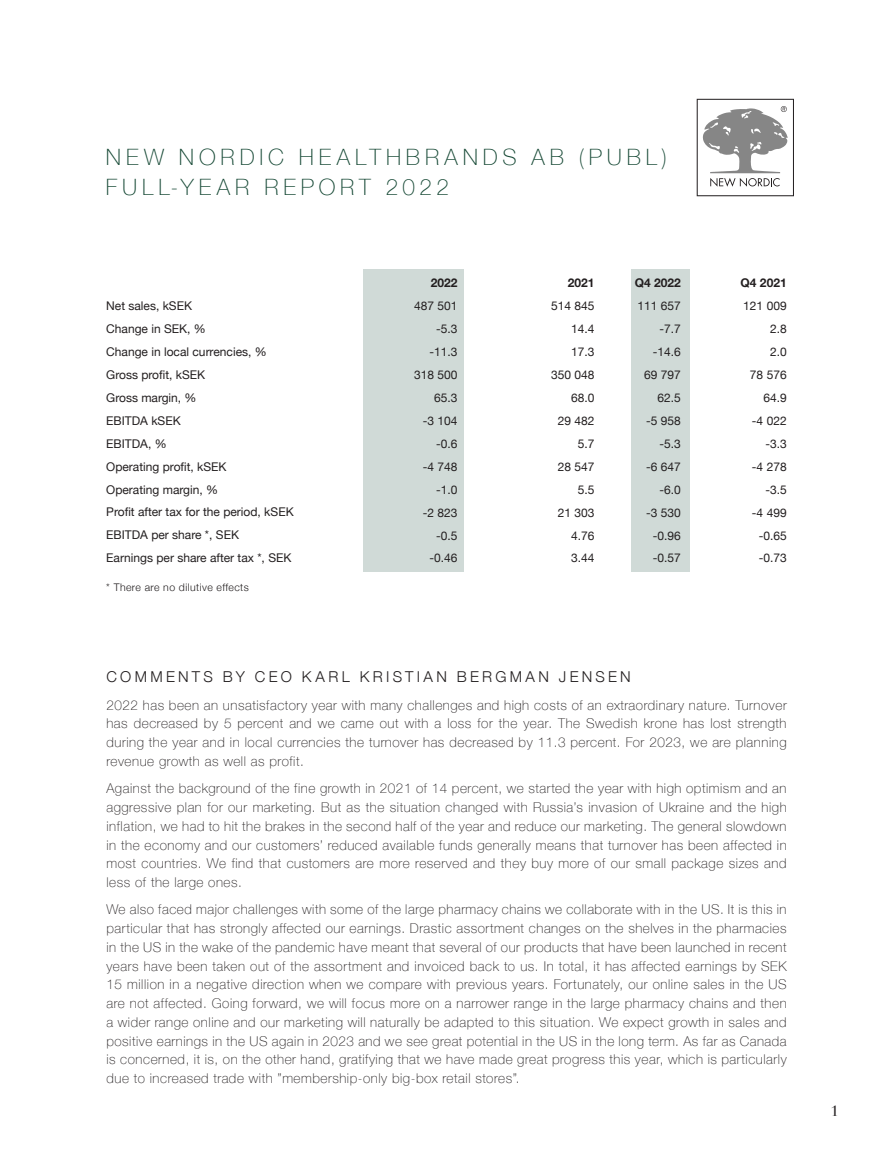
<style>
.page{position:relative;width:893px;height:1170px;background:#fff}
.page>*{position:absolute;margin:0;border:0;box-sizing:border-box;transform-origin:0 0}
.t1{font:100 22.5px "Helvetica Neue";letter-spacing:.215em;color:#144733}
.t2{font:300 15px "Helvetica Neue";letter-spacing:.22em;color:#231f20}
.t3{font:15px "Bauer Bodoni";color:#231f20}
.t4{font:100 13.5px/18.8px "Helvetica Neue";letter-spacing:.04em;color:#231f20;text-align:justify}
.t5{font:12px "Helvetica Neue";color:#231f20}
.t6{font:700 12px "Helvetica Neue";color:#231f20}
.t7{font:300 10.5px "Helvetica Neue";letter-spacing:.04em;color:#231f20}
</style>
<div class="page">
<svg style="left:697px;top:99px;width:97px;height:97px"></svg>
<div style="left:631px;top:269px;width:59px;height:302px;background:#d0dad7"></div>
<div style="left:364px;top:269px;width:100px;height:302px;background:#d0dad7"></div>
<p class="t1" style="left:106px;top:140px;width:563px">NEW NORDIC HEALTHBRANDS AB (PUBL)</p>
<p class="t1" style="left:106px;top:170px;width:344px">FULL-YEAR REPORT 2022</p>
<p class="t5" style="left:106px;top:297px;width:87px">Net sales, kSEK</p>
<p class="t5" style="left:106px;top:320px;width:101px">Change in SEK, %</p>
<p class="t5" style="left:106px;top:343px;width:162px">Change in local currencies, %</p>
<p class="t5" style="left:106px;top:366px;width:100px">Gross profit, kSEK</p>
<p class="t5" style="left:106px;top:389px;width:92px">Gross margin, %</p>
<p class="t5" style="left:106px;top:412px;width:76px">EBITDA kSEK</p>
<p class="t5" style="left:106px;top:435px;width:62px">EBITDA, %</p>
<p class="t5" style="left:106px;top:457px;width:122px">Operating profit, kSEK</p>
<p class="t5" style="left:106px;top:480px;width:113px">Operating margin, %</p>
<p class="t5" style="left:106px;top:503px;width:189px">Profit after tax for the period, kSEK</p>
<p class="t5" style="left:106px;top:526px;width:134px">EBITDA per share *, SEK</p>
<p class="t5" style="left:106px;top:549px;width:187px">Earnings per share after tax *, SEK</p>
<p class="t7" style="left:106px;top:579px;width:144px">* There are no dilutive effects</p>
<p class="t6" style="left:431px;top:274px;width:28px">2022</p>
<p class="t5" style="left:414px;top:297px;width:45px">487 501</p>
<p class="t5" style="left:436px;top:320px;width:23px">-5.3</p>
<p class="t5" style="left:430px;top:343px;width:30px">-11.3</p>
<p class="t5" style="left:414px;top:366px;width:45px">318 500</p>
<p class="t5" style="left:434px;top:389px;width:25px">65.3</p>
<p class="t5" style="left:423px;top:412px;width:36px">-3 104</p>
<p class="t5" style="left:436px;top:435px;width:23px">-0.6</p>
<p class="t5" style="left:423px;top:458px;width:36px">-4 748</p>
<p class="t5" style="left:436px;top:481px;width:23px">-1.0</p>
<p class="t5" style="left:423px;top:503px;width:36px">-2 823</p>
<p class="t5" style="left:436px;top:526px;width:23px">-0.5</p>
<p class="t5" style="left:430px;top:549px;width:30px">-0.46</p>
<p class="t6" style="left:568px;top:274px;width:28px">2021</p>
<p class="t5" style="left:551px;top:297px;width:45px">514 845</p>
<p class="t5" style="left:571px;top:320px;width:25px">14.4</p>
<p class="t5" style="left:571px;top:343px;width:25px">17.3</p>
<p class="t5" style="left:551px;top:366px;width:45px">350 048</p>
<p class="t5" style="left:571px;top:389px;width:25px">68.0</p>
<p class="t5" style="left:558px;top:412px;width:38px">29 482</p>
<p class="t5" style="left:578px;top:435px;width:18px">5.7</p>
<p class="t5" style="left:558px;top:458px;width:38px">28 547</p>
<p class="t5" style="left:578px;top:481px;width:18px">5.5</p>
<p class="t5" style="left:558px;top:503px;width:38px">21 303</p>
<p class="t5" style="left:571px;top:526px;width:25px">4.76</p>
<p class="t5" style="left:571px;top:549px;width:25px">3.44</p>
<p class="t6" style="left:635px;top:274px;width:48px">Q4 2022</p>
<p class="t5" style="left:637px;top:297px;width:45px">111 657</p>
<p class="t5" style="left:659px;top:320px;width:23px">-7.7</p>
<p class="t5" style="left:653px;top:343px;width:30px">-14.6</p>
<p class="t5" style="left:644px;top:366px;width:38px">69 797</p>
<p class="t5" style="left:657px;top:389px;width:25px">62.5</p>
<p class="t5" style="left:646px;top:412px;width:36px">-5 958</p>
<p class="t5" style="left:659px;top:435px;width:23px">-5.3</p>
<p class="t5" style="left:646px;top:458px;width:36px">-6 647</p>
<p class="t5" style="left:659px;top:481px;width:23px">-6.0</p>
<p class="t5" style="left:646px;top:503px;width:36px">-3 530</p>
<p class="t5" style="left:653px;top:526px;width:30px">-0.96</p>
<p class="t5" style="left:653px;top:549px;width:30px">-0.57</p>
<p class="t6" style="left:741px;top:274px;width:48px">Q4 2021</p>
<p class="t5" style="left:743px;top:297px;width:45px">121 009</p>
<p class="t5" style="left:770px;top:320px;width:18px">2.8</p>
<p class="t5" style="left:770px;top:343px;width:18px">2.0</p>
<p class="t5" style="left:750px;top:366px;width:38px">78 576</p>
<p class="t5" style="left:763px;top:389px;width:25px">64.9</p>
<p class="t5" style="left:752px;top:412px;width:36px">-4 022</p>
<p class="t5" style="left:765px;top:435px;width:23px">-3.3</p>
<p class="t5" style="left:752px;top:458px;width:36px">-4 278</p>
<p class="t5" style="left:765px;top:481px;width:23px">-3.5</p>
<p class="t5" style="left:752px;top:503px;width:36px">-4 499</p>
<p class="t5" style="left:759px;top:526px;width:30px">-0.65</p>
<p class="t5" style="left:759px;top:549px;width:30px">-0.73</p>
<p class="t2" style="left:106px;top:665px;width:526px">COMMENTS BY CEO KARL KRISTIAN BERGMAN JENSEN</p>
<p class="t4" style="left:106px;top:695px;width:682px">2022 has been an unsatisfactory year with many challenges and high costs of an extraordinary nature. Turnover has decreased by 5 percent and we came out with a loss for the year. The Swedish krone has lost strength during the year and in local currencies the turnover has decreased by 11.3 percent. For 2023, we are planning revenue growth as well as profit.</p>
<p class="t4" style="left:106px;top:778px;width:682px">Against the background of the fine growth in 2021 of 14 percent, we started the year with high optimism and an aggressive plan for our marketing. But as the situation changed with Russia’s invasion of Ukraine and the high inflation, we had to hit the brakes in the second half of the year and reduce our marketing. The general slowdown in the economy and our customers’ reduced available funds generally means that turnover has been affected in most countries. We find that customers are more reserved and they buy more of our small package sizes and less of the large ones.</p>
<p class="t4" style="left:106px;top:899px;width:682px">We also faced major challenges with some of the large pharmacy chains we collaborate with in the US. It is this in particular that has strongly affected our earnings. Drastic assortment changes on the shelves in the pharmacies in the US in the wake of the pandemic have meant that several of our products that have been launched in recent years have been taken out of the assortment and invoiced back to us. In total, it has affected earnings by SEK 15 million in a negative direction when we compare with previous years. Fortunately, our online sales in the US are not affected. Going forward, we will focus more on a narrower range in the large pharmacy chains and then a wider range online and our marketing will naturally be adapted to this situation. We expect growth in sales and positive earnings in the US again in 2023 and we see great potential in the US in the long term. As far as Canada is concerned, it is, on the other hand, gratifying that we have made great progress this year, which is particularly due to increased trade with ”membership-only big-box retail stores”.</p>
<p class="t3" style="left:831px;top:1101px;width:10px">1</p>
</div>
